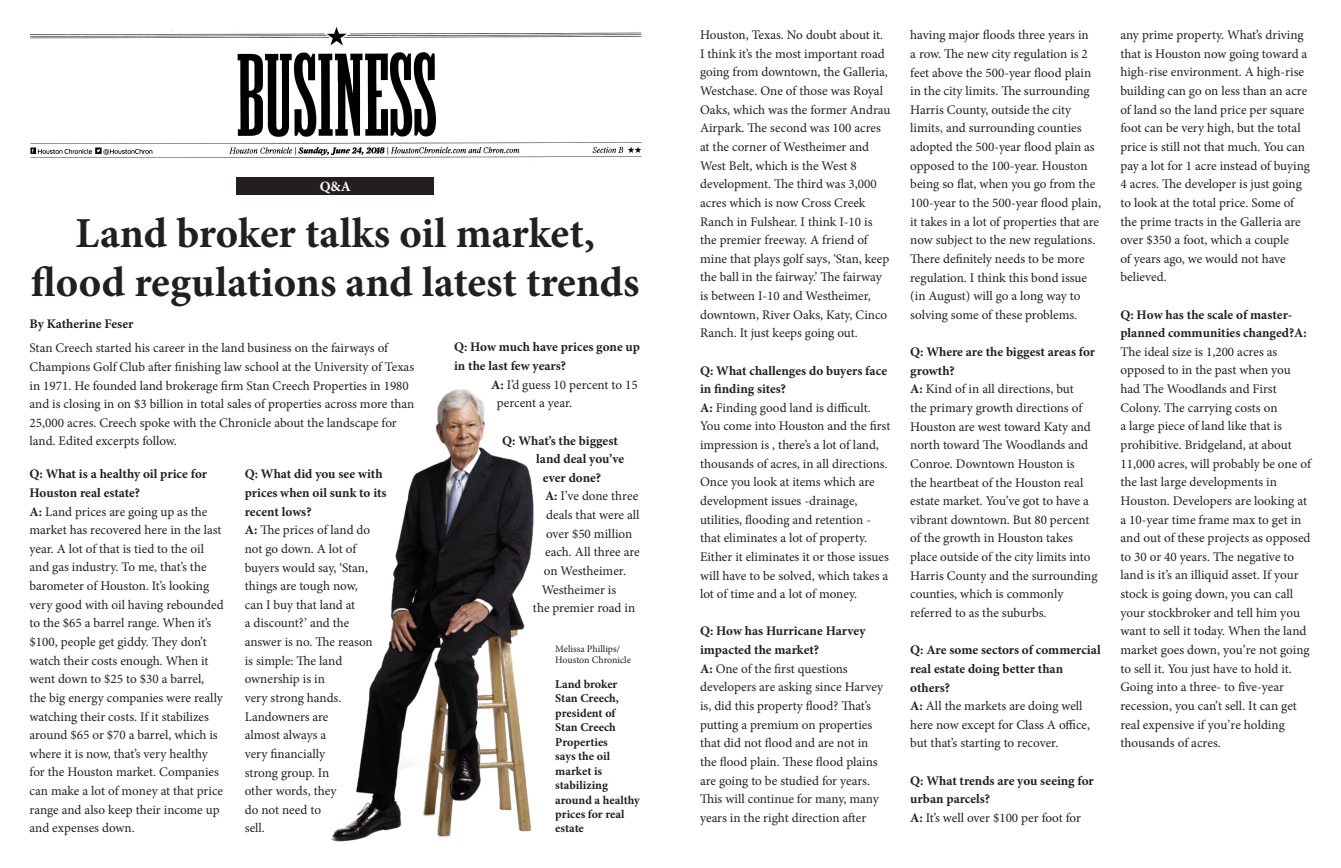
<style>
.page{position:relative;width:1341px;height:868px;background:#fff}
.page>*{position:absolute;margin:0;border:0;box-sizing:border-box;transform-origin:0 0}
.t1{font:700 42.75px/49.3px "Minion Pro";color:#231f20;text-align:center}
.t2{font:700 14.25px "Minion Pro";color:#fff}
.t3{font:13.2px/18.6px "Minion Pro";color:#231f20}
.t4{font:700 13.2px/18.6px "Minion Pro";color:#231f20}
.t5{font:700 12px/14.4px "Minion Pro";color:#231f20}
.t6{font:9.9px/11.9px "Minion Pro";letter-spacing:-.005em;color:#231f20}
.s1{font-weight:700}
.s2{font-weight:400}
</style>
<div class="page">
<img style="left:331px;top:389px;width:203px;height:453px">
<div style="left:237px;top:177px;width:197px;height:18px;background:#231f20"></div>
<img style="left:30px;top:27px;width:612px;height:133px">
<p class="t2" style="left:320px;top:177px;width:33px">Q&amp;A</p>
<p class="t1" style="left:31px;top:208px;width:610px">Land broker talks oil market, flood regulations and latest trends</p>
<p class="t3" style="left:30px;top:312px;width:360px;line-height:24.2px"><span class="s1">By Katherine Feser<br></span>Stan Creech started his career in the land business on the fairways of</p>
<p class="t3" style="left:30px;top:357px;width:386px">Champions Golf Club after finishing law school at the University of Texas in 1971. He founded land brokerage firm Stan Creech Properties in 1980 and is closing in on $3 billion in total sales of properties across more than 25,000 acres. Creech spoke with the Chronicle about the landscape for land. Edited excerpts follow.</p>
<p class="t3" style="left:245px;top:465px;width:143px"><span class="s1">Q: What did you see with prices when oil sunk to its recent lows?<br>A:</span> The prices of land do not go down. A lot of buyers would say, ‘Stan, things are tough now,<br>can I buy that land at<br>a discount?’ and the answer is no. The reason<br>is simple: The land ownership is in<br>very strong hands.<br>Landowners are<br>almost always a<br>very financially<br>strong group. In<br>other words, they<br>do not need to<br>sell.</p>
<p class="t3" style="left:30px;top:464px;width:195px"><span class="s1">Q: What is a healthy oil price for<br>Houston real estate?<br>A:</span> Land prices are going up as the market has recovered here in the last year. A lot of that is tied to the oil and gas industry. To me, that’s the barometer of Houston. It’s looking very good with oil having rebounded to the $65 a barrel range. When it’s $100, people get giddy. They don’t watch their costs enough. When it went down to $25 to $30 a barrel, the big energy companies were really watching their costs. If it stabilizes around $65 or $70 a barrel, which is where it is now, that’s very healthy for the Houston market. Companies can make a lot of money at that price range and also keep their income up and expenses down.</p>
<p class="t4" style="left:454px;top:337px;width:187px">Q: How much have prices gone up</p>
<p class="t4" style="left:454px;top:356px;width:114px">in the last few years?</p>
<p class="t3" style="left:491px;top:375px;width:148px"><span class="s1">A:</span> I’d guess 10 percent to 15</p>
<p class="t3" style="left:497px;top:394px;width:77px">percent a year.</p>
<p class="t4" style="left:502px;top:431px;width:117px">Q: What’s the biggest</p>
<p class="t4" style="left:536px;top:449px;width:89px">land deal you’ve</p>
<p class="t4" style="left:543px;top:468px;width:60px">ever done?</p>
<p class="t3" style="left:545px;top:487px;width:95px"><span class="s1">A:</span> I’ve done three</p>
<p class="t3" style="left:546px;top:505px;width:95px">deals that were all</p>
<p class="t3" style="left:546px;top:524px;width:88px">over $50 million</p>
<p class="t3" style="left:545px;top:542px;width:96px">each. All three are</p>
<p class="t3" style="left:544px;top:561px;width:84px">on Westheimer.</p>
<p class="t3" style="left:541px;top:580px;width:76px">Westheimer is</p>
<p class="t3" style="left:533px;top:598px;width:104px">the premier road in</p>
<p class="t6" style="left:555px;top:642px;width:77px">Melissa Phillips/<br>Houston Chronicle</p>
<p class="t5" style="left:555px;top:676px;width:86px">Land broker<br>Stan Creech, president of<br>Stan Creech<br>Properties<br>says the oil market is stabilizing around a healthy prices for real estate</p>
<p class="t3" style="left:700px;top:26px;width:192px">Houston, Texas. No doubt about it.<br>I think it’s the most important road going from downtown, the Galleria, Westchase. One of those was Royal Oaks, which was the former Andrau Airpark. The second was 100 acres at the corner of Westheimer and West Belt, which is the West 8 development. The third was 3,000 acres which is now Cross Creek Ranch in Fulshear. I think I-10 is the premier freeway. A friend of mine that plays golf says, ‘Stan, keep the ball in the fairway.’ The fairway is between I-10 and Westheimer, downtown, River Oaks, Katy, Cinco Ranch. It just keeps going out.</p>
<p class="t3" style="left:700px;top:361px;width:192px"><span class="s1">Q: What challenges do buyers face in finding sites?<br>A:</span> Finding good land is difficult.<br>You come into Houston and the first impression is , there’s a lot of land, thousands of acres, in all directions.<br>Once you look at items which are development issues -drainage, utilities, flooding and retention - that eliminates a lot of property.<br>Either it eliminates it or those issues will have to be solved, which takes a lot of time and a lot of money.</p>
<p class="t3" style="left:700px;top:621px;width:184px"><span class="s1">Q: How has Hurricane Harvey impacted the market?<br>A:</span> One of the first questions developers are asking since Harvey is, did this property flood? That’s putting a premium on properties that did not flood and are not in the flood plain. These flood plains are going to be studied for years.<br>This will continue for many, many years in the right direction after</p>
<p class="t3" style="left:910px;top:26px;width:192px">having major floods three years in<br>a row. The new city regulation is 2 feet above the 500-year flood plain in the city limits. The surrounding Harris County, outside the city limits, and surrounding counties adopted the 500-year flood plain as opposed to the 100-year. Houston being so flat, when you go from the 100-year to the 500-year flood plain, it takes in a lot of properties that are now subject to the new regulations.<br>There definitely needs to be more regulation. I think this bond issue (in August) will go a long way to solving some of these problems.</p>
<p class="t3" style="left:910px;top:342px;width:189px"><span class="s1">Q: Where are the biggest areas for growth?<br>A:</span> Kind of in all directions, but<br>the primary growth directions of<br>Houston are west toward Katy and north toward The Woodlands and<br>Conroe. Downtown Houston is<br>the heartbeat of the Houston real estate market. You’ve got to have a vibrant downtown. But 80 percent of the growth in Houston takes place outside of the city limits into<br>Harris County and the surrounding counties, which is commonly referred to as the suburbs.</p>
<p class="t3" style="left:910px;top:640px;width:192px"><span class="s1">Q: Are some sectors of commercial real estate doing better than others?<br>A:</span> All the markets are doing well here now except for Class A office, but that’s starting to recover.</p>
<p class="t4" style="left:910px;top:770px;width:185px">Q: What trends are you seeing for urban parcels?<br>A: <span class="s2">It’s well over $100 per foot for</span></p>
<p class="t3" style="left:1120px;top:26px;width:191px">any prime property. What’s driving that is Houston now going toward a high-rise environment. A high-rise building can go on less than an acre of land so the land price per square foot can be very high, but the total price is still not that much. You can pay a lot for 1 acre instead of buying<br>4 acres. The developer is just going to look at the total price. Some of the prime tracts in the Galleria are over $350 a foot, which a couple<br>of years ago, we would not have believed.</p>
<p class="t3" style="left:1120px;top:305px;width:192px"><span class="s1">Q: How has the scale of master&shy;planned communities changed?A:<br></span>The ideal size is 1,200 acres as opposed to in the past when you had The Woodlands and First<br>Colony. The carrying costs on<br>a large piece of land like that is prohibitive. Bridgeland, at about<br>11,000 acres, will probably be one of the last large developments in<br>Houston. Developers are looking at a 10-year time frame max to get in and out of these projects as opposed to 30 or 40 years. The negative to land is it’s an illiquid asset. If your stock is going down, you can call your stockbroker and tell him you want to sell it today. When the land market goes down, you’re not going to sell it. You just have to hold it.<br>Going into a three- to five-year recession, you can’t sell. It can get real expensive if you’re holding thousands of acres.</p>
</div>
